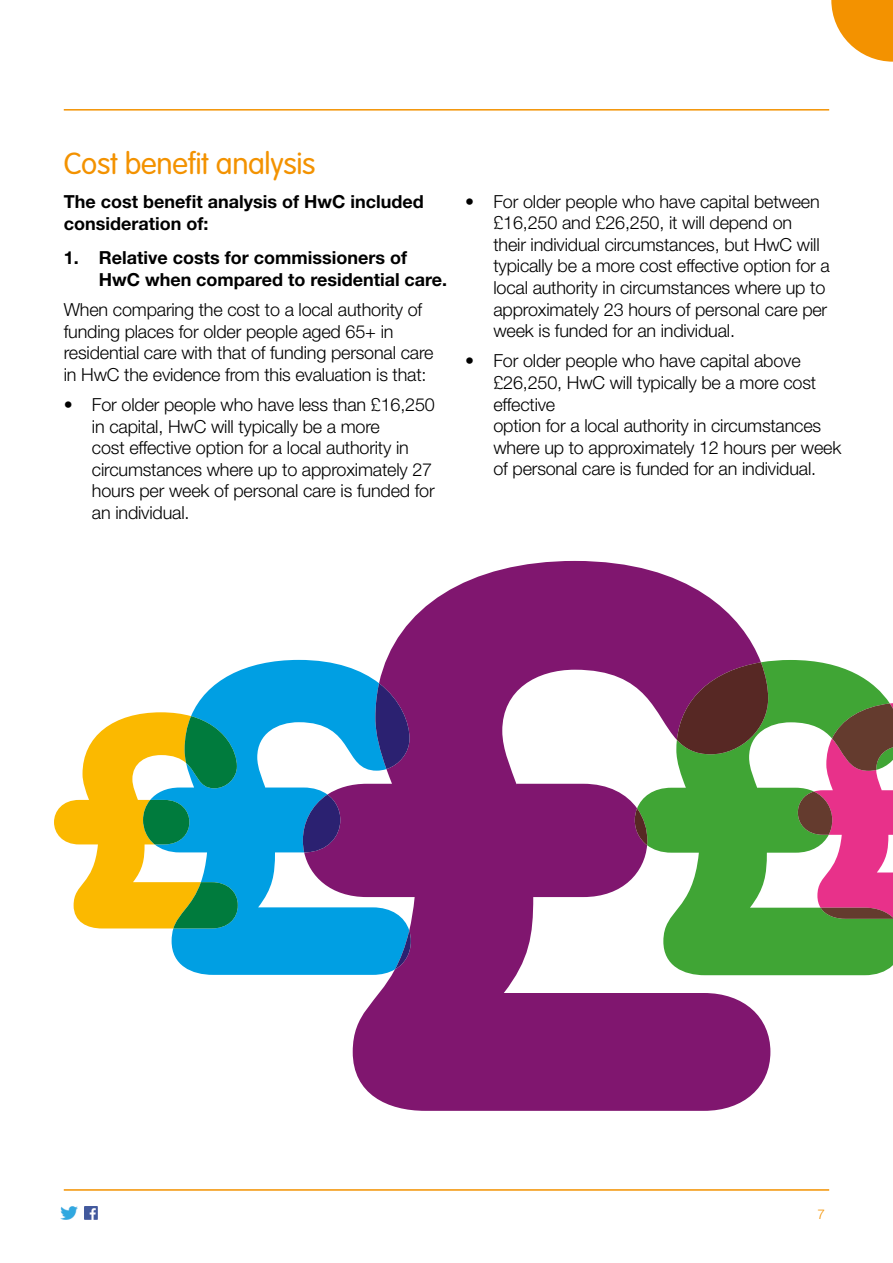
<style>
.page{position:relative;width:893px;height:1263px;background:#fff}
.page>*{position:absolute;margin:0;border:0;box-sizing:border-box;transform-origin:0 0}
.t1{font:300 30px "VAG Rounded";letter-spacing:-.01em;color:#f39200}
.t2{font:300 18px/21.6px "Helvetica Neue";letter-spacing:-.01em;color:#000}
.t3{font:700 18px/21.6px "Helvetica Neue";color:#000}
.t4{font:300 13.5px "Helvetica Neue";color:#f39200}
</style>
<div class="page">
<hr style="left:64px;top:109px;width:765px;height:2px;background:#f39200">
<hr style="left:64px;top:1189px;width:765px;height:2px;background:#f39200">
<img style="left:84px;top:1206px;width:14px;height:14px">
<img style="left:61px;top:1206px;width:16px;height:14px">
<svg style="left:831px;top:0;width:62px;height:62px"></svg>
<svg style="left:352px;top:561px;width:418px;height:550px;fill:#80166f"></svg>
<svg style="left:637px;top:660px;width:256px;height:315px;fill:#40a535"></svg>
<svg style="left:635px;top:662px;width:133px;height:183px"></svg>
<svg style="left:798px;top:703px;width:95px;height:216px"></svg>
<svg style="left:150px;top:660px;width:259px;height:315px;fill:#009fe3"></svg>
<svg style="left:303px;top:683px;width:108px;height:286px"></svg>
<svg style="left:54px;top:712px;width:184px;height:216px"></svg>
<h1 class="t1" style="left:64px;top:146px;width:253px">Cost benefit analysis</h1>
<p class="t3" style="left:64px;top:191px;width:361px">The cost benefit analysis of HwC included consideration of:</p>
<p class="t3" style="left:99px;top:247px;width:350px;text-indent:-35px">1. Relative costs for commissioners of<br>HwC when compared to residential care.</p>
<p class="t2" style="left:64px;top:299px;width:371px">When comparing the cost to a local authority of funding places for older people aged 65+ in residential care with that of funding personal care in HwC the evidence from this evaluation is that:</p>
<p class="t2" style="left:92px;top:393px;width:344px;text-indent:-28px">• For older people who have less than £16,250 in capital, HwC will typically be a more<br>cost effective option for a local authority in circumstances where up to approximately 27 hours per week of personal care is funded for an individual.</p>
<p class="t2" style="left:493px;top:190px;width:338px;text-indent:-28px">• For older people who have capital between £16,250 and £26,250, it will depend on<br>their individual circumstances, but HwC will typically be a more cost effective option for a local authority in circumstances where up to approximately 23 hours of personal care per week is funded for an individual.</p>
<p class="t2" style="left:493px;top:350px;width:349px;text-indent:-28px">• For older people who have capital above £26,250, HwC will typically be a more cost effective<br>option for a local authority in circumstances where up to approximately 12 hours per week of personal care is funded for an individual.</p>
<p class="t4" style="left:817px;top:1206px;width:9px">7</p>
</div>
